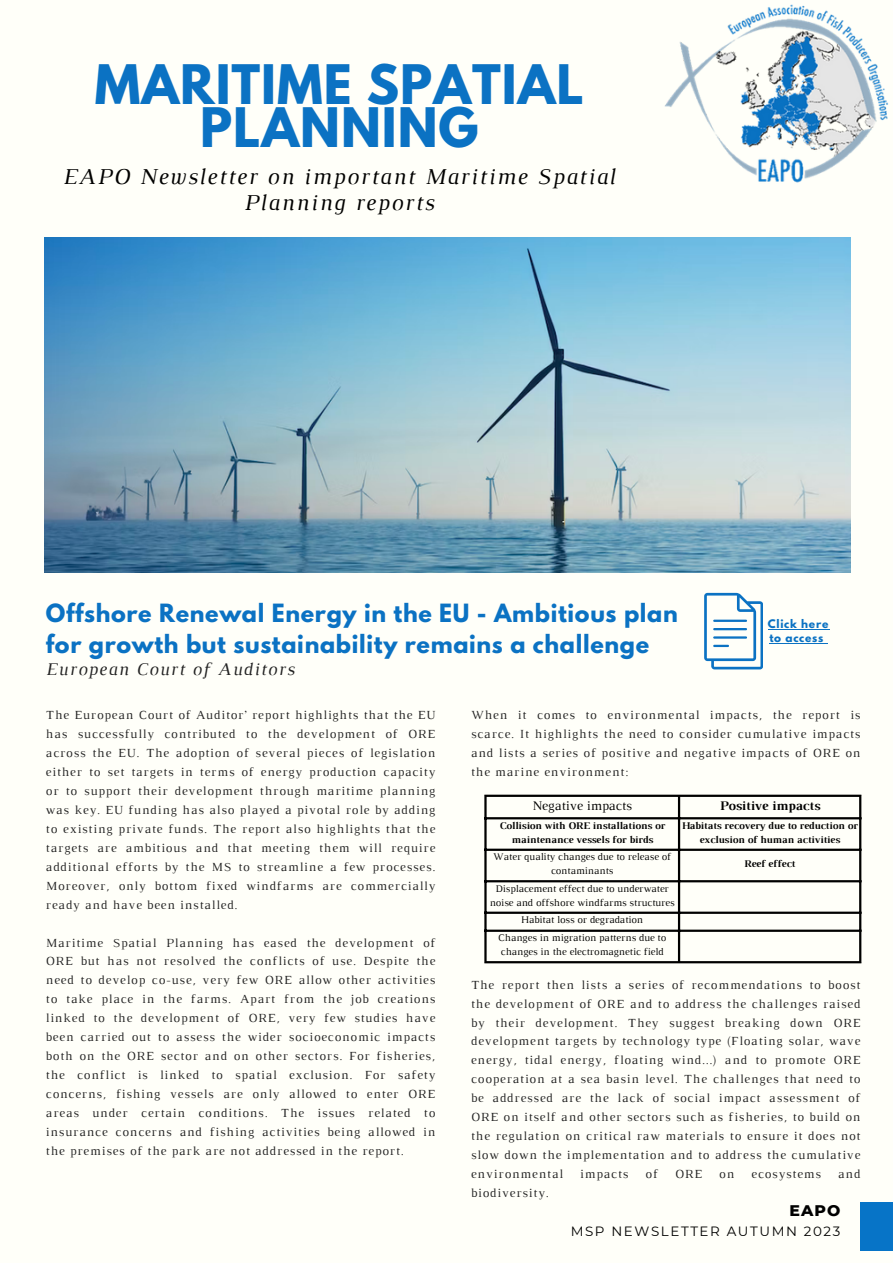
<style>
.page{position:relative;width:893px;height:1264px;background:#fff}
.page>*{position:absolute;margin:0;border:0;box-sizing:border-box;transform-origin:0 0}
.t1{font:700 48.3px/43.8px "League Spartan";letter-spacing:.02em;color:#0b72c3;text-align:center}
.t2{font:italic 23.1px/25.8px "Luthier";letter-spacing:.07em;color:#000;text-align:center}
.t3{font:700 22.2px/30.3px "League Spartan";letter-spacing:.03em;color:#0b72c3}
.t4{font:italic 18.15px "Luthier";letter-spacing:.07em;color:#222}
.t5{font:800 15.75px "Montserrat";color:#000}
.t6{font:13.5px "Montserrat";letter-spacing:.12em;color:#000}
.t7{font:13.35px "Luthier";color:#000}
.t8{font:700 13.35px "Luthier";color:#000}
.t9{font:12.6px/18.9px "Luthier";letter-spacing:.07em;color:#222;text-align:justify}
.t10{font:700 10.5px/14px "League Spartan";letter-spacing:.07em;color:#0b72c3}
.t11{font:10.35px/13.8px "Luthier";color:#000;text-align:center}
.t12{font:700 10.35px/13.8px "Luthier";color:#000;text-align:center}
</style>
<div class="page">
<div style="left:0;top:0;width:892px;height:1262px;background:#fffff9"></div>
<img style="left:45px;top:238px;width:805px;height:335px">
<img style="left:665px;top:4px;width:223px;height:179px">
<hr style="left:484px;top:797px;width:2px;height:164px;background:#000">
<hr style="left:678px;top:797px;width:2px;height:164px;background:#000">
<hr style="left:859px;top:797px;width:2px;height:164px;background:#000">
<hr style="left:484px;top:794px;width:377px;height:3px;background:#000">
<hr style="left:484px;top:817px;width:377px;height:2px;background:#000">
<hr style="left:484px;top:848px;width:377px;height:2px;background:#000">
<hr style="left:484px;top:880px;width:377px;height:2px;background:#000">
<hr style="left:484px;top:911px;width:377px;height:2px;background:#000">
<hr style="left:484px;top:929px;width:377px;height:2px;background:#000">
<hr style="left:484px;top:961px;width:377px;height:2px;background:#000">
<svg style="left:704px;top:593px;width:58px;height:76px"></svg>
<hr style="left:767px;top:629px;width:62px;height:1px;background:#0b72c3">
<hr style="left:769px;top:643px;width:55px;height:1px;background:#0b72c3">
<div style="left:860px;top:1202px;width:32px;height:48px;background:#0774c7"></div>
<p class="t1" style="left:95px;top:68px;width:490px">MARITIME SPATIAL<br>PLANNING</p>
<p class="t2" style="left:63px;top:165px;width:554px">EAPO Newsletter on important Maritime Spatial<br>Planning reports</p>
<p class="t3" style="left:46px;top:601px;width:633px">Offshore Renewal Energy in the EU - Ambitious plan for growth but sustainability remains a challenge</p>
<p class="t4" style="left:46px;top:662px;width:250px">European Court of Auditors</p>
<p class="t9" style="left:471px;top:706px;width:391px">When it comes to environmental impacts, the report is scarce. It highlights the need to consider cumulative impacts and lists a series of positive and negative impacts of ORE on the marine environment:</p>
<p class="t10" style="left:767px;top:618px;width:62px">Click here to access</p>
<p class="t9" style="left:46px;top:706px;width:391px">The European Court of Auditor’ report highlights that the EU has successfully contributed to the development of ORE across the EU. The adoption of several pieces of legislation either to set targets in terms of energy production capacity or to support their development through maritime planning was key. EU funding has also played a pivotal role by adding to existing private funds. The report also highlights that the targets are ambitious and that meeting them will require additional efforts by the MS to streamline a few processes.<br>Moreover, only bottom fixed windfarms are commercially ready and have been installed.</p>
<p class="t9" style="left:46px;top:933px;width:391px">Maritime Spatial Planning has eased the development of ORE but has not resolved the conflicts of use. Despite the need to develop co-use, very few ORE allow other activities to take place in the farms. Apart from the job creations linked to the development of ORE, very few studies have been carried out to assess the wider socioeconomic impacts both on the ORE sector and on other sectors. For fisheries, the conflict is linked to spatial exclusion. For safety concerns, fishing vessels are only allowed to enter ORE areas under certain conditions. The issues related to insurance concerns and fishing activities being allowed in the premises of the park are not addressed in the report.</p>
<p class="t7" style="left:532px;top:800px;width:101px">Negative impacts</p>
<p class="t8" style="left:719px;top:800px;width:102px">Positive impacts</p>
<p class="t12" style="left:499px;top:819px;width:167px">Collision with ORE installations or maintenance vessels for birds</p>
<p class="t12" style="left:681px;top:819px;width:177px">Habitats recovery due to reduction or exclusion of human activities</p>
<p class="t11" style="left:493px;top:851px;width:179px">Water quality changes due to release of contaminants</p>
<p class="t12" style="left:744px;top:857px;width:52px">Reef effect</p>
<p class="t11" style="left:489px;top:882px;width:186px">Displacement effect due to underwater noise and offshore windfarms structures</p>
<p class="t11" style="left:521px;top:913px;width:123px">Habitat loss or degradation</p>
<p class="t11" style="left:498px;top:931px;width:169px;text-align:left">Changes in migration patterns due to changes in the electromagnetic field</p>
<p class="t9" style="left:471px;top:976px;width:391px">The report then lists a series of recommendations to boost the development of ORE and to address the challenges raised by their development. They suggest breaking down ORE development targets by technology type (Floating solar, wave energy, tidal energy, floating wind...) and to promote ORE cooperation at a sea basin level. The challenges that need to be addressed are the lack of social impact assessment of ORE on itself and other sectors such as fisheries, to build on the regulation on critical raw materials to ensure it does not slow down the implementation and to address the cumulative environmental</p>
<p class="t9" style="left:580px;top:1165px;width:50px">impacts</p>
<p class="t9" style="left:645px;top:1165px;width:14px">of</p>
<p class="t9" style="left:675px;top:1165px;width:29px">ORE</p>
<p class="t9" style="left:719px;top:1165px;width:17px">on</p>
<p class="t9" style="left:751px;top:1165px;width:71px">ecosystems</p>
<p class="t9" style="left:838px;top:1165px;width:24px">and</p>
<p class="t9" style="left:471px;top:1184px;width:79px">biodiversity.</p>
<p class="t5" style="left:789px;top:1200px;width:52px">EAPO</p>
<p class="t6" style="left:570px;top:1222px;width:271px">MSP NEWSLETTER AUTUMN 2023</p>
</div>
